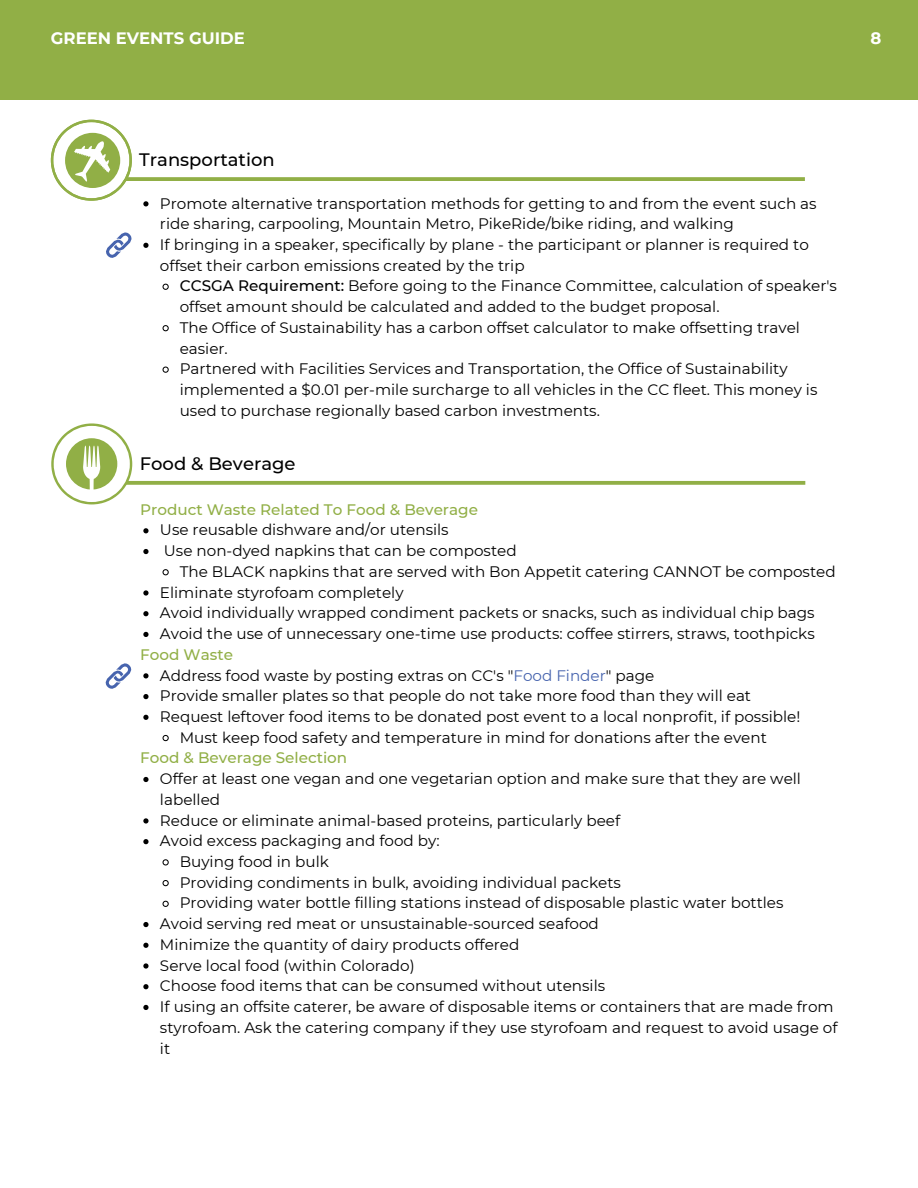
<style>
.page{position:relative;width:918px;height:1188px;background:#fff}
.page>*{position:absolute;margin:0;border:0;box-sizing:border-box;transform-origin:0 0}
.t1{font:500 18px "Montserrat";color:#000}
.t2{font:700 16.5px "Montserrat";color:#fff}
.t3{font:15.15px/20.7px "Montserrat";color:#000}
.t4{font:500 15.15px "Montserrat";color:#91af46}
.s1{font-weight:500}
.s2{color:#4764ae}
</style>
<div class="page">
<div style="left:0;top:0;width:918px;height:99px;background:#91af46"></div>
<svg style="left:51px;top:423px;width:754px;height:81px"></svg>
<svg style="left:143px;top:528px;width:6px;height:5px"></svg>
<svg style="left:143px;top:549px;width:6px;height:5px"></svg>
<svg style="left:162px;top:569px;width:7px;height:7px"></svg>
<svg style="left:143px;top:590px;width:6px;height:6px"></svg>
<svg style="left:143px;top:611px;width:6px;height:5px"></svg>
<svg style="left:143px;top:632px;width:6px;height:5px"></svg>
<svg style="left:143px;top:673px;width:6px;height:5px"></svg>
<svg style="left:143px;top:694px;width:6px;height:5px"></svg>
<svg style="left:143px;top:715px;width:6px;height:5px"></svg>
<svg style="left:162px;top:734px;width:7px;height:8px"></svg>
<svg style="left:143px;top:777px;width:6px;height:5px"></svg>
<svg style="left:143px;top:818px;width:6px;height:6px"></svg>
<svg style="left:143px;top:839px;width:6px;height:5px"></svg>
<svg style="left:162px;top:859px;width:7px;height:7px"></svg>
<svg style="left:162px;top:880px;width:7px;height:7px"></svg>
<svg style="left:162px;top:900px;width:7px;height:7px"></svg>
<svg style="left:143px;top:922px;width:6px;height:5px"></svg>
<svg style="left:143px;top:943px;width:6px;height:5px"></svg>
<svg style="left:143px;top:963px;width:6px;height:6px"></svg>
<svg style="left:143px;top:984px;width:6px;height:5px"></svg>
<svg style="left:143px;top:1005px;width:6px;height:5px"></svg>
<svg style="left:51px;top:120px;width:754px;height:86px"></svg>
<svg style="left:143px;top:243px;width:6px;height:5px"></svg>
<svg style="left:162px;top:283px;width:7px;height:7px"></svg>
<svg style="left:162px;top:325px;width:7px;height:7px"></svg>
<svg style="left:162px;top:366px;width:7px;height:7px"></svg>
<svg style="left:106px;top:232px;width:26px;height:26px"></svg>
<svg style="left:106px;top:663px;width:25px;height:26px"></svg>
<p class="t2" style="left:51px;top:28px;width:195px">GREEN EVENTS GUIDE</p>
<p class="t2" style="left:871px;top:28px;width:12px">8</p>
<p class="t1" style="left:139px;top:149px;width:137px">Transportation</p>
<p class="t3" style="left:160px;top:193px;width:658px">Promote alternative transportation methods for getting to and from the event such as ride sharing, carpooling, Mountain Metro, PikeRide/bike riding, and walking<br>If bringing in a speaker, specifically by plane - the participant or planner is required to offset their carbon emissions created by the trip</p>
<p class="t3" style="left:180px;top:276px;width:659px"><span class="s1">CCSGA Requirement:</span> Before going to the Finance Committee, calculation of speaker's offset amount should be calculated and added to the budget proposal.<br>The Office of Sustainability has a carbon offset calculator to make offsetting travel easier.<br>Partnered with Facilities Services and Transportation, the Office of Sustainability implemented a $0.01 per-mile surcharge to all vehicles in the CC fleet. This money is used to purchase regionally based carbon investments.</p>
<p class="t1" style="left:140px;top:453px;width:157px">Food &amp; Beverage</p>
<p class="t4" style="left:140px;top:500px;width:339px">Product Waste Related To Food &amp; Beverage</p>
<p class="t3" style="left:160px;top:520px;width:290px">Use reusable dishware and/or utensils</p>
<p class="t3" style="left:164px;top:540px;width:354px">Use non-dyed napkins that can be composted</p>
<p class="t3" style="left:180px;top:561px;width:657px">The BLACK napkins that are served with Bon Appetit catering CANNOT be composted</p>
<p class="t3" style="left:160px;top:582px;width:245px">Eliminate styrofoam completely</p>
<p class="t3" style="left:160px;top:603px;width:656px">Avoid individually wrapped condiment packets or snacks, such as individual chip bags</p>
<p class="t3" style="left:160px;top:623px;width:656px">Avoid the use of unnecessary one-time use products: coffee stirrers, straws, toothpicks</p>
<p class="t3" style="left:160px;top:665px;width:496px">Address food waste by posting extras on CC's "<span class="s2">Food Finder</span>" page</p>
<p class="t3" style="left:160px;top:685px;width:593px">Provide smaller plates so that people do not take more food than they will eat</p>
<p class="t3" style="left:160px;top:706px;width:642px">Request leftover food items to be donated post event to a local nonprofit, if possible!</p>
<p class="t3" style="left:180px;top:727px;width:589px">Must keep food safety and temperature in mind for donations after the event</p>
<p class="t3" style="left:160px;top:768px;width:643px">Offer at least one vegan and one vegetarian option and make sure that they are well</p>
<p class="t3" style="left:160px;top:789px;width:62px">labelled</p>
<p class="t3" style="left:160px;top:810px;width:462px">Reduce or eliminate animal-based proteins, particularly beef</p>
<p class="t3" style="left:160px;top:831px;width:281px">Avoid excess packaging and food by:</p>
<p class="t3" style="left:180px;top:851px;width:151px">Buying food in bulk</p>
<p class="t3" style="left:180px;top:872px;width:443px">Providing condiments in bulk, avoiding individual packets</p>
<p class="t3" style="left:180px;top:893px;width:605px">Providing water bottle filling stations instead of disposable plastic water bottles</p>
<p class="t3" style="left:160px;top:913px;width:440px">Avoid serving red meat or unsustainable-sourced seafood</p>
<p class="t3" style="left:160px;top:934px;width:361px">Minimize the quantity of dairy products offered</p>
<p class="t3" style="left:160px;top:955px;width:256px">Serve local food (within Colorado)</p>
<p class="t3" style="left:160px;top:976px;width:447px">Choose food items that can be consumed without utensils</p>
<p class="t3" style="left:160px;top:996px;width:675px">If using an offsite caterer, be aware of disposable items or containers that are made from</p>
<p class="t3" style="left:160px;top:1017px;width:679px">styrofoam. Ask the catering company if they use styrofoam and request to avoid usage of</p>
<p class="t3" style="left:160px;top:1038px;width:12px">it</p>
<p class="t4" style="left:140px;top:645px;width:94px">Food Waste</p>
<p class="t4" style="left:140px;top:749px;width:209px">Food &amp; Beverage Selection</p>
</div>
